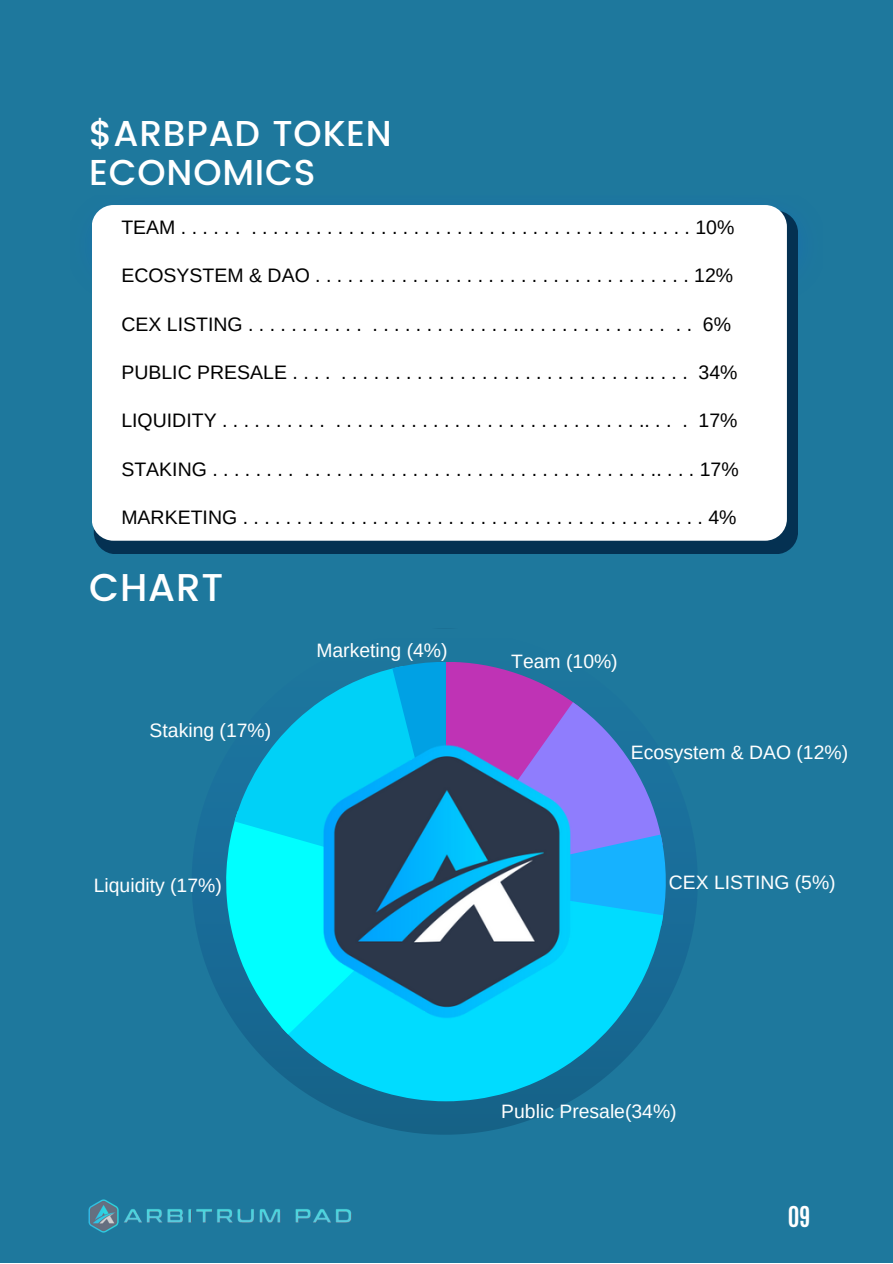
<style>
.page{position:relative;width:893px;height:1264px;background:#fff}
.page>*{position:absolute;margin:0;border:0;box-sizing:border-box;transform-origin:0 0}
.t1{font:500 38.7px "Poppins";letter-spacing:.025em;color:#fff}
.t2{font:500 36px/39.3px "Poppins";letter-spacing:.025em;color:#fff}
.t3{font:700 24px "Antonio";color:#fff}
.t4{font:19.5px "Arimo";color:#000}
.t5{font:19.35px "Arimo";color:#fff}
</style>
<div class="page">
<div style="left:0;top:0;width:892px;height:1262px;background:#1e789d"></div>
<svg style="left:192px;top:865px;width:505px;height:269px"></svg>
<svg style="left:281px;top:1034px;width:382px;height:67px"></svg>
<svg style="left:226px;top:662px;width:439px;height:372px"></svg>
<div style="left:94px;top:211px;width:703px;height:342px;background:#043152;border-radius:22px"></div>
<div style="left:92px;top:205px;width:694px;height:335px;background:#fff;border-radius:22px"></div>
<img style="left:88px;top:1199px;width:264px;height:33px">
<img style="left:252px;top:686px;width:389px;height:390px">
<h2 class="t2" style="left:89px;top:114px;width:304px">$ARBPAD TOKEN<br>ECONOMICS</h2>
<p class="t4" style="left:121px;top:216px;width:614px">TEAM...... .........................................10%</p>
<p class="t4" style="left:121px;top:265px;width:613px">ECOSYSTEM&amp;DAO...................................12%</p>
<p class="t4" style="left:121px;top:313px;width:611px">CEXLISTING........... ............................ .. 6%</p>
<p class="t4" style="left:121px;top:361px;width:617px">PUBLICPRESALE.... ................................. 34%</p>
<p class="t4" style="left:121px;top:410px;width:617px">LIQUIDITY.......... ................................ . 17%</p>
<p class="t4" style="left:121px;top:458px;width:618px">STAKING........ .....................................17%</p>
<p class="t4" style="left:121px;top:506px;width:616px">MARKETING...........................................4%</p>
<h1 class="t1" style="left:89px;top:565px;width:136px">CHART</h1>
<p class="t5" style="left:150px;top:719px;width:123px">Staking (17%)</p>
<p class="t5" style="left:316px;top:639px;width:133px">Marketing (4%)</p>
<p class="t5" style="left:94px;top:874px;width:130px">Liquidity (17%)</p>
<p class="t5" style="left:511px;top:650px;width:108px">Team (10%)</p>
<p class="t5" style="left:630px;top:741px;width:219px">Ecosystem &amp; DAO (12%)</p>
<p class="t5" style="left:668px;top:871px;width:168px">CEX LISTING (5%)</p>
<p class="t5" style="left:501px;top:1100px;width:177px">Public Presale(34%)</p>
<p class="t3" style="left:787px;top:1199px;width:25px">09</p>
</div>
